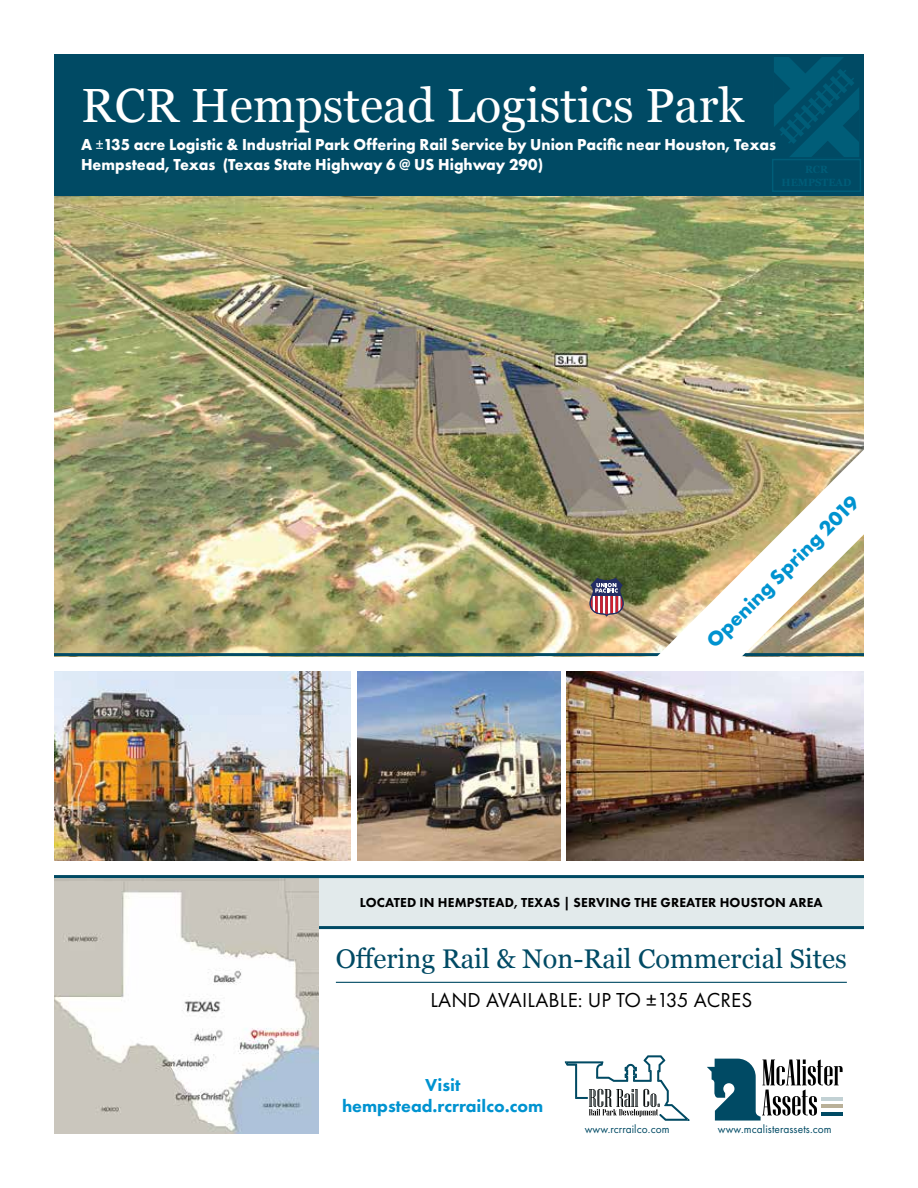
<style>
.page{position:relative;width:918px;height:1188px;background:#fff}
.page>*{position:absolute;margin:0;border:0;box-sizing:border-box;transform-origin:0 0}
.t1{font:48px "Georgia";color:#fff}
.t2{font:27px "Georgia";color:#004a64}
.t3{font:21px "Futura PT";letter-spacing:.01em;color:#000}
.t4{font:700 21px "Futura PT";color:#0093d0}
.t5{font:800 18px/21.6px "Futura PT";color:#0093d0;text-align:center}
.t6{font:700 16.5px/19.8px "Futura PT";color:#fff;scale:.95 1}
.t7{font:800 13.5px "Futura PT";letter-spacing:.01em;color:#000}
.t8{font:12px "Futura PT";letter-spacing:.01em;color:#004a64;scale:.95 1}
.s1{font-weight:400}
</style>
<div class="page">
<img style="left:54px;top:196px;width:810px;height:457px">
<hr style="left:336px;top:982px;width:511px;height:1px;background:#004a64">
<div style="left:317px;top:875px;width:547px;height:54px;background:#e2eaeb"></div>
<hr style="left:317px;top:926px;width:547px;height:3px;background:#004a64">
<hr style="left:54px;top:653px;width:810px;height:3px;background:#004a64">
<img style="left:54px;top:878px;width:265px;height:256px">
<svg style="left:565px;top:1056px;width:125px;height:65px"></svg>
<svg style="left:707px;top:1059px;width:136px;height:62px"></svg>
<hr style="left:821px;top:1112px;width:22px;height:4px;background:#004a64">
<hr style="left:821px;top:1104px;width:22px;height:4px;background:#b9b098">
<hr style="left:821px;top:1097px;width:22px;height:4px;background:#c2d1d4">
<hr style="left:54px;top:875px;width:810px;height:3px;background:#004a64">
<img style="left:657px;top:446px;width:207px;height:211px">
<img style="left:358px;top:671px;width:202px;height:189px">
<img style="left:567px;top:671px;width:297px;height:189px">
<img style="left:54px;top:671px;width:297px;height:189px">
<svg style="left:589px;top:578px;width:35px;height:39px"></svg>
<div style="left:54px;top:54px;width:810px;height:142px;background:#004a64"></div>
<svg style="left:774px;top:57px;width:85px;height:100px"></svg>
<div style="left:772px;top:159px;width:89px;height:33px;border:2px solid #005d78"></div>
<h1 class="t1" style="left:81px;top:70px;width:665px">RCR Hempstead Logistics Park</h1>
<p class="t6" style="left:81px;top:134px;width:733px">A <span class="s1">±</span>135 acre Logistic &amp; Industrial Park Offering Rail Service by Union Pacific near Houston, Texas<br>Hempstead, Texas (Texas State Highway 6 @ US Highway 290)</p>
<p class="t4" style="left:700px;top:635px;width:207px;rotate:-45deg">Opening Spring 2019</p>
<p class="t7" style="left:360px;top:894px;width:464px">LOCATED IN HEMPSTEAD, TEXAS | SERVING THE GREATER HOUSTON AREA</p>
<h2 class="t2" style="left:336px;top:939px;width:512px">Offering Rail &amp; Non-Rail Commercial Sites</h2>
<p class="t3" style="left:430px;top:988px;width:324px">LAND AVAILABLE: UP TO ±135 ACRES</p>
<p class="t5" style="left:342px;top:1074px;width:203px">Visit hempstead.rcrrailco.com</p>
<p class="t8" style="left:585px;top:1122px;width:91px">www.rcrrailco.com</p>
<p class="t8" style="left:718px;top:1122px;width:121px">www.mcalisterassets.com</p>
</div>
